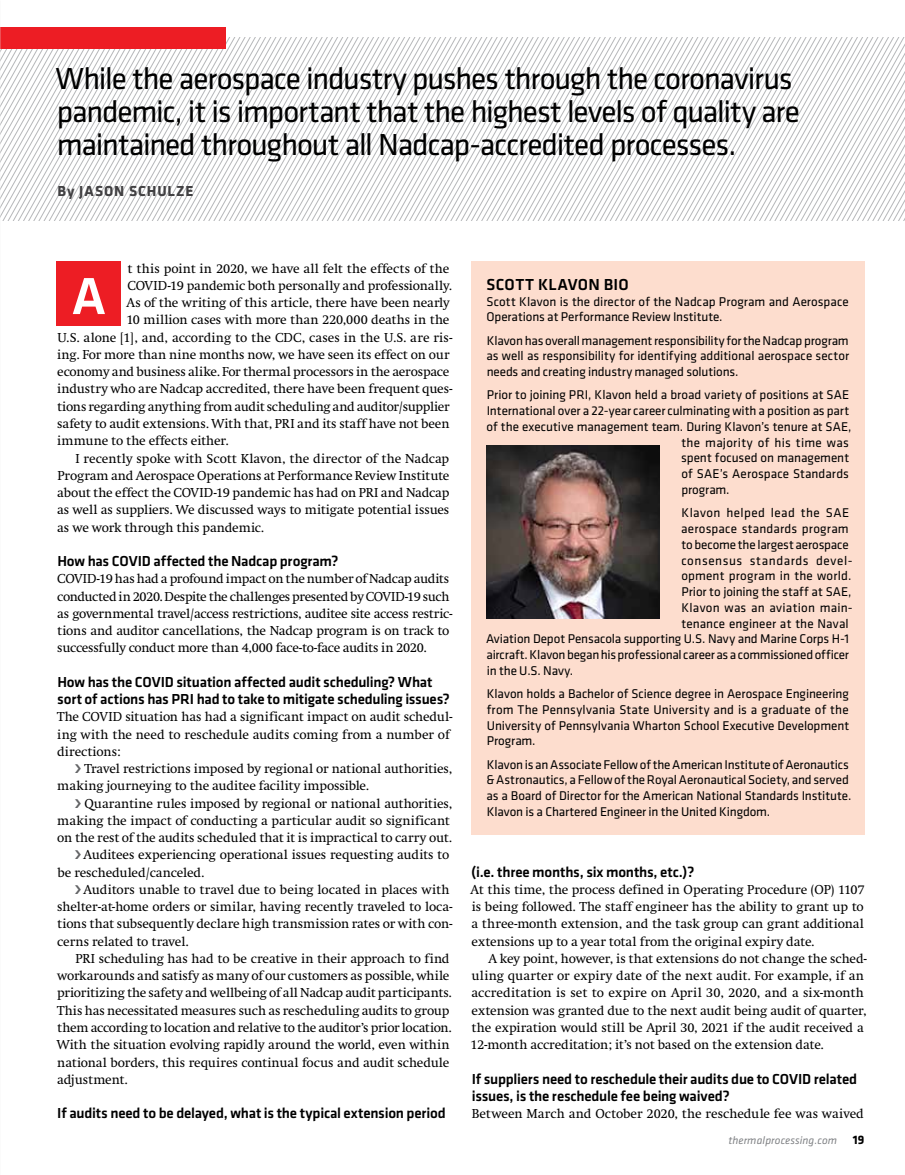
<style>
.page{position:relative;width:905px;height:1175px;background:#fff}
.page>*{position:absolute;margin:0;border:0;box-sizing:border-box;transform-origin:0 0}
.t1{font:500 54px "Klavika Basic";color:#fff}
.t2{font:31.5px/33px "Klavika Basic";letter-spacing:-.035em;color:#000}
.t3{font:500 16.5px "Klavika Basic";letter-spacing:.02em;color:#000}
.t4{font:500 15px/17.2px "Klavika Basic";letter-spacing:-.015em;color:#000}
.t5{font:700 15px "Klavika Basic";letter-spacing:.065em;color:#414042}
.t6{font:13.5px/17.2px "Swift";letter-spacing:-.01em;color:#000}
.t7{font:13.2px/15.8px "Klavika Basic";letter-spacing:-.005em;color:#000}
.t8{font:13.2px "Klavika Basic";letter-spacing:.015em;color:#000}
.t9{font:13.2px "Klavika Basic";letter-spacing:.045em;color:#000}
.t10{font:13.2px "Klavika Basic";letter-spacing:.02em;color:#000}
.t11{font:13.2px "Klavika Basic";letter-spacing:.03em;color:#000}
.t12{font:italic 11.25px "Klavika Basic";letter-spacing:.01em;color:#808285}
.s1{font-weight:700;font-style:normal;font-size:12.75px;color:#000}
</style>
<div class="page">
<svg style="left:1px;top:38px;width:903px;height:183px"></svg>
<div style="left:0;top:27px;width:225px;height:21px;background:#ed1d24"></div>
<img style="left:0;top:0;width:1px;height:1174px">
<div style="left:57px;top:262px;width:64px;height:64px;background:#ed1d24"></div>
<div style="left:471px;top:262px;width:393px;height:573px;background:#fdddce"></div>
<img style="left:486px;top:445px;width:173px;height:174px">
<h2 class="t2" style="left:55px;top:61px;width:746px">While the aerospace industry pushes through the coronavirus pandemic, it is important that the highest levels of quality are maintained throughout all Nadcap-accredited processes.</h2>
<p class="t5" style="left:58px;top:180px;width:137px">By JASON SCHULZE</p>
<p class="t6" style="left:128px;top:260px;width:323px">t this point in 2020, we have all felt the effects of the</p>
<p class="t6" style="left:127px;top:277px;width:326px">COVID-19 pandemic both personally and professionally.</p>
<p class="t6" style="left:126px;top:294px;width:325px">As of the writing of this article, there have been nearly</p>
<p class="t6" style="left:126px;top:312px;width:324px">10 million cases with more than 220,000 deaths in the</p>
<p class="t6" style="left:57px;top:329px;width:396px">U.S. alone [1], and, according to the CDC, cases in the U.S. are ris-</p>
<p class="t6" style="left:57px;top:346px;width:394px">ing. For more than nine months now, we have seen its effect on our</p>
<p class="t6" style="left:57px;top:363px;width:393px">economy and business alike. For thermal processors in the aerospace</p>
<p class="t6" style="left:57px;top:381px;width:396px">industry who are Nadcap accredited, there have been frequent ques-</p>
<p class="t6" style="left:57px;top:398px;width:394px">tions regarding anything from audit scheduling and auditor/supplier</p>
<p class="t6" style="left:57px;top:415px;width:394px">safety to audit extensions. With that, PRI and its staff have not been</p>
<p class="t6" style="left:57px;top:432px;width:173px">immune to the effects either.</p>
<p class="t6" style="left:75px;top:450px;width:375px">I recently spoke with Scott Klavon, the director of the Nadcap</p>
<p class="t6" style="left:57px;top:467px;width:393px">Program and Aerospace Operations at Performance Review Institute</p>
<p class="t6" style="left:57px;top:484px;width:394px">about the effect the COVID-19 pandemic has had on PRI and Nadcap</p>
<p class="t6" style="left:57px;top:501px;width:394px">as well as suppliers. We discussed ways to mitigate potential issues</p>
<p class="t6" style="left:57px;top:519px;width:208px">as we work through this pandemic.</p>
<p class="t4" style="left:57px;top:552px;width:282px">How has COVID affected the Nadcap program?</p>
<p class="t6" style="left:57px;top:570px;width:396px">COVID-19 has had a profound impact on the number of Nadcap audits conducted in 2020. Despite the challenges presented by COVID-19 such as governmental travel/access restrictions, auditee site access restric&shy;tions and auditor cancellations, the Nadcap program is on track to successfully conduct more than 4,000 face-to-face audits in 2020.</p>
<p class="t4" style="left:57px;top:673px;width:394px">How has the COVID situation affected audit scheduling? What sort of actions has PRI had to take to mitigate scheduling issues?</p>
<p class="t6" style="left:57px;top:708px;width:396px">The COVID situation has had a significant impact on audit schedul&shy;ing with the need to reschedule audits coming from a number of directions:</p>
<p class="t6" style="left:57px;top:760px;width:396px;text-indent:27px">Travel restrictions imposed by regional or national authorities, making journeying to the auditee facility impossible.</p>
<p class="t6" style="left:84px;top:795px;width:369px">Quarantine rules imposed by regional or national authorities,</p>
<p class="t6" style="left:57px;top:812px;width:394px">making the impact of conducting a particular audit so significant</p>
<p class="t6" style="left:57px;top:829px;width:396px">on the rest of the audits scheduled that it is impractical to carry out.</p>
<p class="t6" style="left:83px;top:846px;width:367px">Auditees experiencing operational issues requesting audits to</p>
<p class="t6" style="left:57px;top:864px;width:148px">be rescheduled/canceled.</p>
<p class="t6" style="left:83px;top:881px;width:367px">Auditors unable to travel due to being located in places with</p>
<p class="t6" style="left:57px;top:898px;width:396px">shelter-at-home orders or similar, having recently traveled to loca-</p>
<p class="t6" style="left:57px;top:915px;width:396px">tions that subsequently declare high transmission rates or with con-</p>
<p class="t6" style="left:57px;top:933px;width:133px">cerns related to travel.</p>
<p class="t6" style="left:75px;top:950px;width:376px">PRI scheduling has had to be creative in their approach to find</p>
<p class="t6" style="left:57px;top:967px;width:393px">workarounds and satisfy as many of our customers as possible, while</p>
<p class="t6" style="left:57px;top:984px;width:396px">prioritizing the safety and wellbeing of all Nadcap audit participants.</p>
<p class="t6" style="left:57px;top:1002px;width:394px">This has necessitated measures such as rescheduling audits to group</p>
<p class="t6" style="left:57px;top:1019px;width:396px">them according to location and relative to the auditor’s prior location.</p>
<p class="t6" style="left:57px;top:1036px;width:394px">With the situation evolving rapidly around the world, even within</p>
<p class="t6" style="left:57px;top:1053px;width:393px">national borders, this requires continual focus and audit schedule</p>
<p class="t6" style="left:57px;top:1071px;width:72px">adjustment.</p>
<p class="t4" style="left:57px;top:1104px;width:390px">If audits need to be delayed, what is the typical extension period</p>
<h1 class="t1" style="left:71px;top:259px;width:36px">A</h1>
<p class="t3" style="left:486px;top:273px;width:144px">SCOTT KLAVON BIO</p>
<p class="t7" style="left:486px;top:293px;width:364px">Scott Klavon is the director of the Nadcap Program and Aerospace<br>Operations at Performance Review Institute.</p>
<p class="t7" style="left:486px;top:332px;width:364px;text-align:justify">Klavon has overall management responsibility for the Nadcap program as well as responsibility for identifying additional aerospace sector needs and creating industry managed solutions.</p>
<p class="t7" style="left:487px;top:387px;width:364px">Prior to joining PRI, Klavon held a broad variety of positions at SAE</p>
<p class="t7" style="left:486px;top:402px;width:364px">International over a 22-year career culminating with a position as part</p>
<p class="t7" style="left:486px;top:418px;width:366px">of the executive management team. During Klavon’s tenure at SAE,</p>
<p class="t10" style="left:681px;top:434px;width:169px">the majority of his time was</p>
<p class="t7" style="left:681px;top:450px;width:169px">spent focused on management</p>
<p class="t7" style="left:681px;top:465px;width:169px">of SAE’s Aerospace Standards</p>
<p class="t7" style="left:681px;top:481px;width:50px">program.</p>
<p class="t11" style="left:681px;top:504px;width:169px">Klavon helped lead the SAE</p>
<p class="t8" style="left:681px;top:520px;width:169px">aerospace standards program</p>
<p class="t7" style="left:681px;top:536px;width:169px">to become the largest aerospace</p>
<p class="t9" style="left:681px;top:551px;width:173px">consensus standards devel-</p>
<p class="t7" style="left:681px;top:567px;width:172px">opment program in the world.</p>
<p class="t7" style="left:681px;top:583px;width:171px">Prior to joining the staff at SAE,</p>
<p class="t8" style="left:681px;top:599px;width:173px">Klavon was an aviation main-</p>
<p class="t7" style="left:681px;top:615px;width:169px">tenance engineer at the Naval</p>
<p class="t7" style="left:486px;top:630px;width:364px">Aviation Depot Pensacola supporting U.S. Navy and Marine Corps H-1</p>
<p class="t7" style="left:486px;top:646px;width:364px">aircraft. Klavon began his professional career as a commissioned officer</p>
<p class="t7" style="left:487px;top:662px;width:88px">in the U.S. Navy.</p>
<p class="t7" style="left:486px;top:685px;width:364px;text-align:justify">Klavon holds a Bachelor of Science degree in Aerospace Engineering from The Pennsylvania State University and is a graduate of the University of Pennsylvania Wharton School Executive Development Program.</p>
<p class="t7" style="left:486px;top:756px;width:366px">Klavon is an Associate Fellow of the American Institute of Aeronautics &amp; Astronautics, a Fellow of the Royal Aeronautical Society, and served as a Board of Director for the American National Standards Institute.<br>Klavon is a Chartered Engineer in the United Kingdom.</p>
<p class="t4" style="left:471px;top:862px;width:225px">(i.e. three months, six months, etc.)?</p>
<p class="t6" style="left:470px;top:881px;width:395px;text-align:justify">At this time, the process defined in Operating Procedure (OP) 1107 is being followed. The staff engineer has the ability to grant up to a three-month extension, and the task group can grant additional extensions up to a year total from the original expiry date.</p>
<p class="t6" style="left:470px;top:950px;width:397px;text-indent:18px">A key point, however, is that extensions do not change the sched&shy;uling quarter or expiry date of the next audit. For example, if an accreditation is set to expire on April 30, 2020, and a six-month extension was granted due to the next audit being audit of quarter, the expiration would still be April 30, 2021 if the audit received a 12-month accreditation; it’s not based on the extension date.</p>
<p class="t4" style="left:471px;top:1069px;width:387px">If suppliers need to reschedule their audits due to COVID related issues, is the reschedule fee being waived?</p>
<p class="t6" style="left:471px;top:1105px;width:394px">Between March and October 2020, the reschedule fee was waived</p>
<p class="t12" style="left:728px;top:1133px;width:138px">thermalprocessing.com <span class="s1">19</span></p>
</div>
